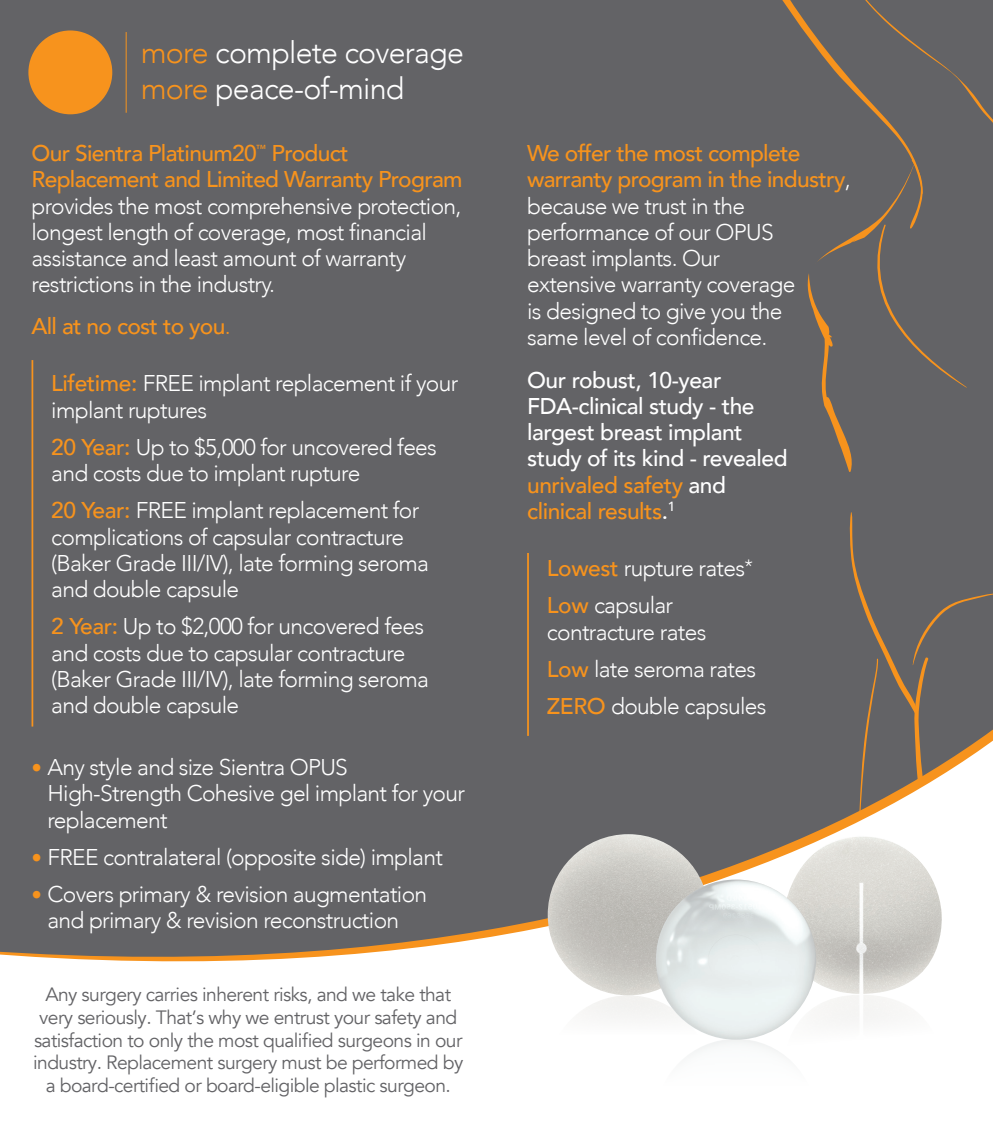
<style>
.page{position:relative;width:993px;height:1129px;background:#fff}
.page>*{position:absolute;margin:0;border:0;box-sizing:border-box;transform-origin:0 0}
.t1{font:300 30.28px/36.1px "Avenir";letter-spacing:-.025em;color:#fff}
.t2{font:300 22.75px/26.2px "Avenir";letter-spacing:-.03em;color:#fff}
.t3{font:500 22.75px/26.2px "Avenir";letter-spacing:-.02em;color:#fff}
.t4{font:500 22.75px "Avenir";letter-spacing:-.03em;color:#f7931d}
.t5{font:19.25px/22.8px "Avenir";letter-spacing:-.03em;color:#636366;text-align:center}
.t6{font:500 10.15px "Avenir";color:#f7931d}
.s1{color:#f7931d}
.s2{font-weight:500;color:#f7931d}
.s3{font-weight:300}
.s4{font-weight:500;font-size:21px;color:#f7931d}
</style>
<div class="page">
<div style="left:0;top:0;width:992px;height:1024px;background:#636366"></div>
<svg style="left:782px;top:0;width:210px;height:472px"></svg>
<hr style="left:126px;top:32px;width:1px;height:81px;background:#f7931d">
<div style="left:28px;top:30px;width:84px;height:84px;background:#f7931d;border-radius:50%"></div>
<hr style="left:32px;top:360px;width:1px;height:366px;background:#f7931d">
<hr style="left:527px;top:553px;width:1px;height:183px;background:#f7931d">
<svg style="left:0;top:574px;width:992px;height:464px"></svg>
<img style="left:781px;top:836px;width:162px;height:202px">
<img style="left:547px;top:834px;width:161px;height:161px;border-radius:81px">
<img style="left:547px;top:995px;width:161px;height:43px">
<img style="left:655px;top:879px;width:160px;height:160px;border-radius:80px">
<p class="t1" style="left:141px;top:35px;width:324px"><span class="s1">more</span> complete coverage <span class="s1">more</span> peace-of-mind</p>
<p class="t2" style="left:32px;top:140px;width:432px;text-indent:240px"><span class="s2">Product Replacement and Limited Warranty Program </span>provides the most comprehensive protection, longest length of coverage, most financial assistance and least amount of warranty restrictions in the industry.</p>
<p class="t4" style="left:32px;top:307px;width:200px">All at no cost to you<span class="s3">.</span></p>
<p class="t4" style="left:32px;top:133px;width:226px">Our Sientra Platinum20</p>
<p class="t6" style="left:256px;top:139px;width:12px">™</p>
<p class="t2" style="left:51px;top:370px;width:408px"><span class="s2">Lifetime:</span> FREE implant replacement if your implant ruptures</p>
<p class="t2" style="left:51px;top:434px;width:387px"><span class="s2">20 Year:</span> Up to $5,000 for uncovered fees and costs due to implant rupture</p>
<p class="t2" style="left:51px;top:497px;width:379px"><span class="s2">20 Year:</span> FREE implant replacement for complications of capsular contracture (Baker Grade III/IV), late forming seroma and double capsule</p>
<p class="t2" style="left:51px;top:613px;width:379px"><span class="s2">2 Year:</span> Up to $2,000 for uncovered fees and costs due to capsular contracture (Baker Grade III/IV), late forming seroma and double capsule</p>
<p class="t2" style="left:47px;top:754px;width:419px;text-indent:-16px"><span class="s4">•</span> Any style and size Sientra OPUS<br>High-Strength Cohesive gel implant for your replacement</p>
<p class="t2" style="left:32px;top:844px;width:413px"><span class="s4">•</span> FREE contralateral (opposite side) implant</p>
<p class="t2" style="left:32px;top:881px;width:397px;text-align:center"><span class="s4">•</span> Covers primary &amp; revision augmentation and primary &amp; revision reconstruction</p>
<p class="t5" style="left:33px;top:983px;width:431px">Any surgery carries inherent risks, and we take that very seriously. That’s why we entrust your safety and satisfaction to only the most qualified surgeons in our industry. Replacement surgery must be performed by a board-certified or board-eligible plastic surgeon.</p>
<p class="t2" style="left:527px;top:140px;width:325px"><span class="s2">We offer the most complete warranty program in the industry</span>, because we trust in the performance of our OPUS<br>breast implants. Our<br>extensive warranty coverage<br>is designed to give you the<br>same level of confidence.</p>
<p class="t3" style="left:527px;top:365px;width:262px">Our robust, 10-year<br>FDA-clinical study - the largest breast implant study of its kind - revealed <span class="s1">unrivaled safety</span> and <span class="s1">clinical results</span>.<sup>1</sup></p>
<p class="t2" style="left:546px;top:555px;width:207px"><span class="s2">Lowest</span> rupture rates<sup>*</sup></p>
<p class="t2" style="left:546px;top:592px;width:161px"><span class="s2">Low</span> capsular contracture rates</p>
<p class="t2" style="left:546px;top:656px;width:211px"><span class="s2">Low</span> late seroma rates</p>
<p class="t2" style="left:546px;top:693px;width:221px"><span class="s2">ZERO</span> double capsules</p>
</div>
